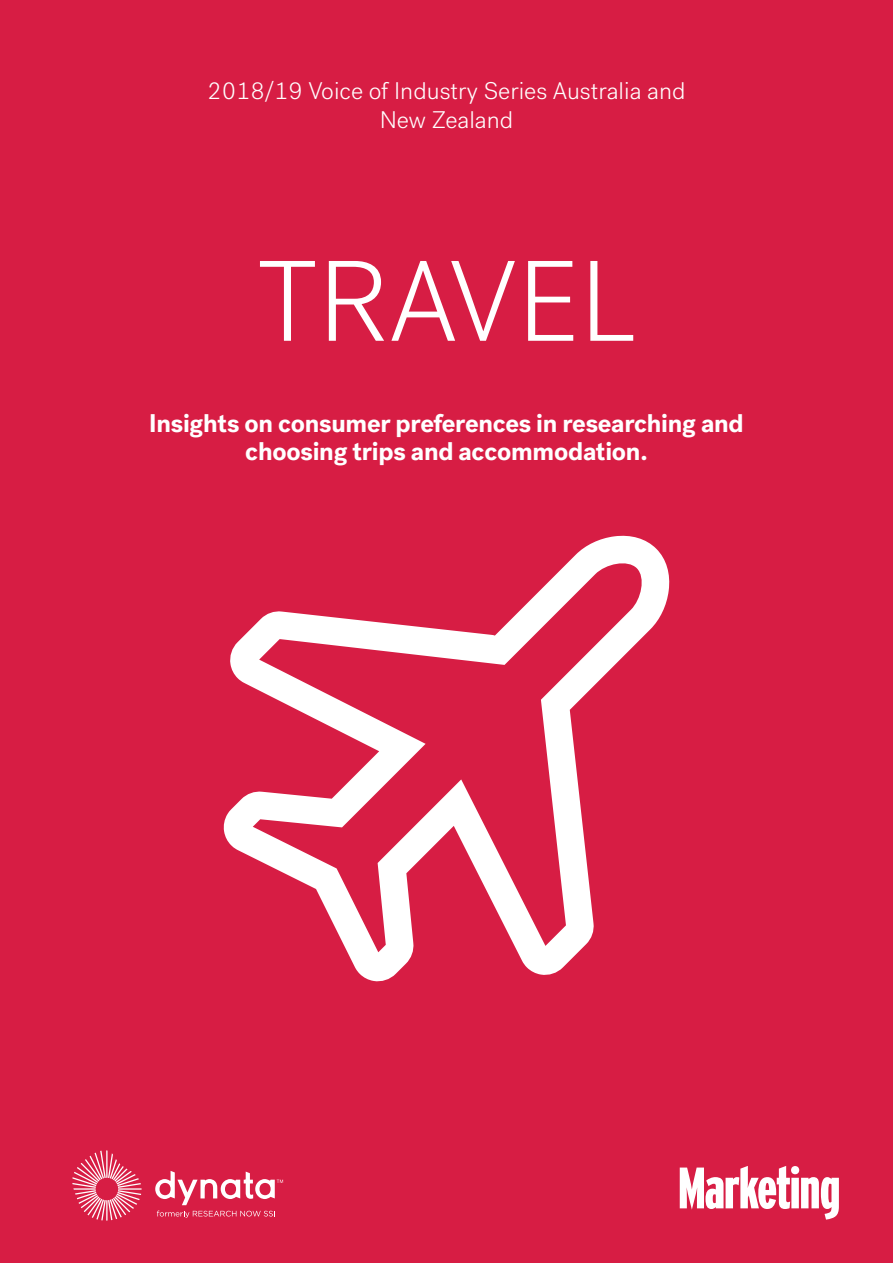
<style>
.page{position:relative;width:893px;height:1263px;background:#d71d44}
.page>*{position:absolute;margin:0;border:0;box-sizing:border-box;transform-origin:0 0}
.t1{font:300 114px "Post Grotesk";color:#fff}
.t2{font:700 25.5px/28.5px "Post Grotesk";letter-spacing:-.01em;color:#fff;text-align:center}
.t3{font:300 24px/28.8px "Post Grotesk";color:#fff;text-align:center}
</style>
<div class="page">
<svg style="left:680px;top:1166px;width:159px;height:53px"></svg>
<svg style="left:223px;top:535px;width:447px;height:447px"></svg>
<svg style="left:72px;top:1150px;width:70px;height:70px"></svg>
<svg style="left:155px;top:1171px;width:128px;height:47px"></svg>
<p class="t3" style="left:207px;top:77px;width:480px">2018/19 Voice of Industry Series Australia and<br>New Zealand</p>
<p class="t1" style="left:257px;top:237px;width:380px">TRAVEL</p>
<p class="t2" style="left:149px;top:409px;width:596px">Insights on consumer preferences in researching and choosing trips and accommodation.</p>
</div>
